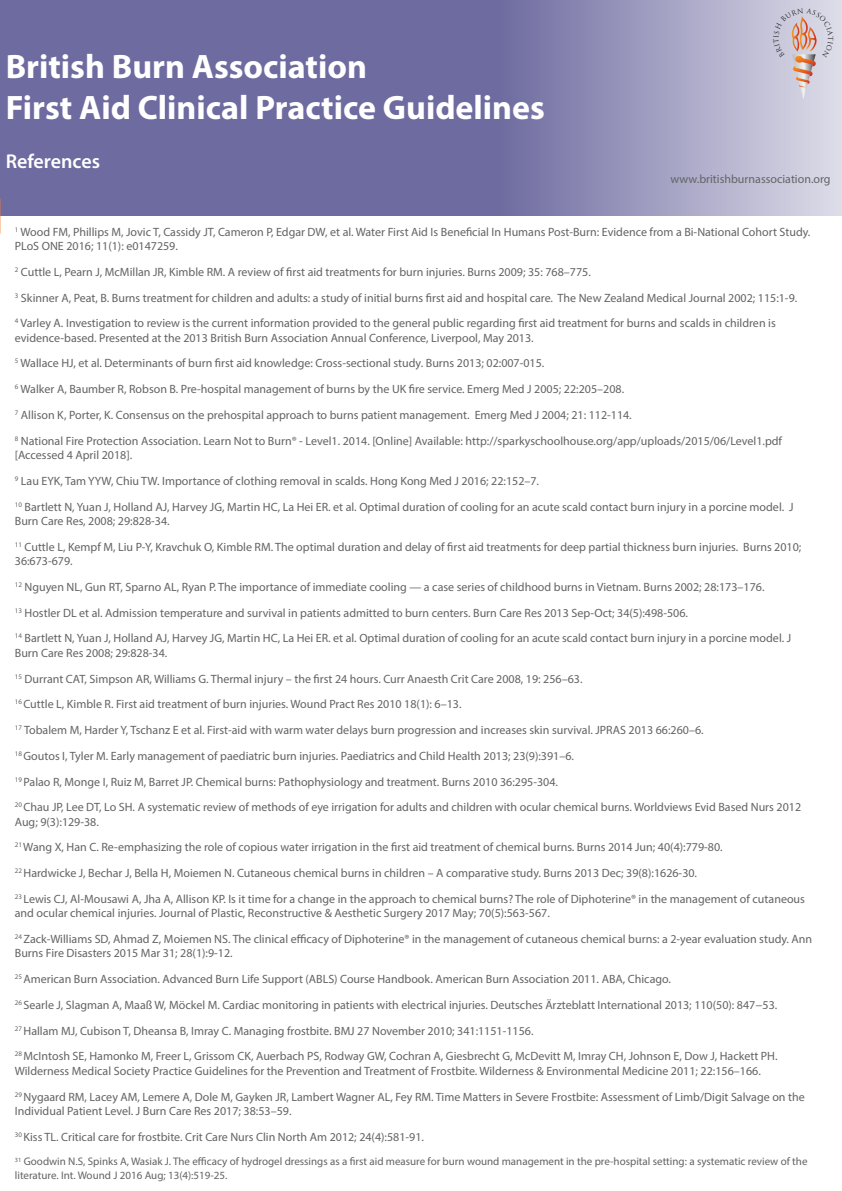
<style>
.page{position:relative;width:842px;height:1191px;background:#fff}
.page>*{position:absolute;margin:0;border:0;box-sizing:border-box;transform-origin:0 0}
.t1{font:700 34px "Myriad Pro";color:#fff}
.t2{font:600 20px "Myriad Pro";color:#fff}
.t3{font:12px/14.4px "Myriad Pro";color:#636366}
.t4{font:11px/13.2px "Myriad Pro";color:#636366}
</style>
<div class="page">
<svg style="left:1px;top:0;width:841px;height:215px;background:#827fad"></svg>
<hr style="left:0;top:0;width:1px;height:198px;background:#6e6ba0">
<hr style="left:0;top:198px;width:1px;height:35px;background:#f07e30">
<img style="left:790px;top:7px;width:27px;height:1px">
<svg style="left:773px;top:8px;width:60px;height:91px;background:#d2c6cd"></svg>
<p class="t1" style="left:6px;top:45px;width:363px">British Burn Association</p>
<p class="t1" style="left:6px;top:85px;width:541px">First Aid Clinical Practice Guidelines</p>
<p class="t2" style="left:6px;top:149px;width:96px">References</p>
<p class="t3" style="left:670px;top:171px;width:162px">www.britishburnassociation.org</p>
<p class="t3" style="left:15px;top:224px;width:797px"><sup>1</sup> Wood FM, Phillips M, Jovic T, Cassidy JT, Cameron P, Edgar DW, et al. Water First Aid Is Beneficial In Humans Post-Burn: Evidence from a Bi-National Cohort Study.<br>PLoS ONE 2016; 11(1): e0147259.</p>
<p class="t3" style="left:15px;top:264px;width:578px"><sup>2</sup> Cuttle L, Pearn J, McMillan JR, Kimble RM. A review of first aid treatments for burn injuries. Burns 2009; 35: 768–775.</p>
<p class="t3" style="left:15px;top:290px;width:784px"><sup>3</sup> Skinner A, Peat, B. Burns treatment for children and adults: a study of initial burns first aid and hospital care. The New Zealand Medical Journal 2002; 115:1-9.</p>
<p class="t3" style="left:15px;top:316px;width:762px"><sup>4</sup> Varley A. Investigation to review is the current information provided to the general public regarding first aid treatment for burns and scalds in children is evidence-based. Presented at the 2013 British Burn Association Annual Conference, Liverpool, May 2013.</p>
<p class="t3" style="left:15px;top:356px;width:531px"><sup>5</sup> Wallace HJ, et al. Determinants of burn first aid knowledge: Cross-sectional study. Burns 2013; 02:007-015.</p>
<p class="t3" style="left:15px;top:382px;width:611px"><sup>6</sup> Walker A, Baumber R, Robson B. Pre-hospital management of burns by the UK fire service. Emerg Med J 2005; 22:205–208.</p>
<p class="t3" style="left:15px;top:407px;width:618px"><sup>7</sup> Allison K, Porter, K. Consensus on the prehospital approach to burns patient management. Emerg Med J 2004; 21: 112-114.</p>
<p class="t3" style="left:15px;top:433px;width:769px"><sup>8</sup> National Fire Protection Association. Learn Not to Burn® - Level1. 2014. [Online] Available: http://sparkyschoolhouse.org/app/uploads/2015/06/Level1.pdf [Accessed 4 April 2018].</p>
<p class="t3" style="left:15px;top:473px;width:526px"><sup>9</sup> Lau EYK, Tam YYW, Chiu TW. Importance of clothing removal in scalds. Hong Kong Med J 2016; 22:152–7.</p>
<p class="t3" style="left:15px;top:499px;width:780px"><sup>10</sup> Bartlett N, Yuan J, Holland AJ, Harvey JG, Martin HC, La Hei ER. et al. Optimal duration of cooling for an acute scald contact burn injury in a porcine model. J<br>Burn Care Res, 2008; 29:828-34.</p>
<p class="t3" style="left:15px;top:539px;width:788px"><sup>11</sup> Cuttle L, Kempf M, Liu P-Y, Kravchuk O, Kimble RM. The optimal duration and delay of first aid treatments for deep partial thickness burn injuries. Burns 2010;<br>36:673-679.</p>
<p class="t3" style="left:15px;top:579px;width:751px"><sup>12</sup> Nguyen NL, Gun RT, Sparno AL, Ryan P. The importance of immediate cooling — a case series of childhood burns in Vietnam. Burns 2002; 28:173–176.</p>
<p class="t3" style="left:15px;top:605px;width:675px"><sup>13</sup> Hostler DL et al. Admission temperature and survival in patients admitted to burn centers. Burn Care Res 2013 Sep-Oct; 34(5):498-506.</p>
<p class="t3" style="left:15px;top:631px;width:778px"><sup>14</sup> Bartlett N, Yuan J, Holland AJ, Harvey JG, Martin HC, La Hei ER. et al. Optimal duration of cooling for an acute scald contact burn injury in a porcine model. J<br>Burn Care Res 2008; 29:828-34.</p>
<p class="t3" style="left:15px;top:671px;width:569px"><sup>15</sup> Durrant CAT, Simpson AR, Williams G. Thermal injury – the first 24 hours. Curr Anaesth Crit Care 2008, 19: 256–63.</p>
<p class="t3" style="left:15px;top:697px;width:448px"><sup>16</sup> Cuttle L, Kimble R. First aid treatment of burn injuries. Wound Pract Res 2010 18(1): 6–13.</p>
<p class="t3" style="left:15px;top:722px;width:690px"><sup>17</sup> Tobalem M, Harder Y, Tschanz E et al. First-aid with warm water delays burn progression and increases skin survival. JPRAS 2013 66:260–6.</p>
<p class="t3" style="left:15px;top:748px;width:561px"><sup>18</sup> Goutos I, Tyler M. Early management of paediatric burn injuries. Paediatrics and Child Health 2013; 23(9):391–6.</p>
<p class="t3" style="left:15px;top:774px;width:545px"><sup>19</sup> Palao R, Monge I, Ruiz M, Barret JP. Chemical burns: Pathophysiology and treatment. Burns 2010 36:295-304.</p>
<p class="t3" style="left:15px;top:800px;width:788px"><sup>20</sup> Chau JP, Lee DT, Lo SH. A systematic review of methods of eye irrigation for adults and children with ocular chemical burns. Worldviews Evid Based Nurs 2012<br>Aug; 9(3):129-38.</p>
<p class="t3" style="left:15px;top:840px;width:709px"><sup>21</sup> Wang X, Han C. Re-emphasizing the role of copious water irrigation in the first aid treatment of chemical burns. Burns 2014 Jun; 40(4):779-80.</p>
<p class="t3" style="left:15px;top:865px;width:684px"><sup>22</sup> Hardwicke J, Bechar J, Bella H, Moiemen N. Cutaneous chemical burns in children – A comparative study. Burns 2013 Dec; 39(8):1626-30.</p>
<p class="t3" style="left:15px;top:891px;width:792px"><sup>23</sup> Lewis CJ, Al-Mousawi A, Jha A, Allison KP. Is it time for a change in the approach to chemical burns? The role of Diphoterine® in the management of cutaneous and ocular chemical injuries. Journal of Plastic, Reconstructive &amp; Aesthetic Surgery 2017 May; 70(5):563-567.</p>
<p class="t3" style="left:15px;top:931px;width:799px"><sup>24</sup> Zack-Williams SD, Ahmad Z, Moiemen NS. The clinical efficacy of Diphoterine® in the management of cutaneous chemical burns: a 2-year evaluation study. Ann<br>Burns Fire Disasters 2015 Mar 31; 28(1):9-12.</p>
<p class="t3" style="left:15px;top:971px;width:658px"><sup>25</sup> American Burn Association. Advanced Burn Life Support (ABLS) Course Handbook. American Burn Association 2011. ABA, Chicago.</p>
<p class="t3" style="left:15px;top:997px;width:764px"><sup>26</sup> Searle J, Slagman A, Maaß W, Möckel M. Cardiac monitoring in patients with electrical injuries. Deutsches Ärzteblatt International 2013; 110(50): 847−53.</p>
<p class="t3" style="left:15px;top:1023px;width:520px"><sup>27</sup> Hallam MJ, Cubison T, Dheansa B, Imray C. Managing frostbite. BMJ 27 November 2010; 341:1151-1156.</p>
<p class="t3" style="left:15px;top:1049px;width:764px"><sup>28</sup> McIntosh SE, Hamonko M, Freer L, Grissom CK, Auerbach PS, Rodway GW, Cochran A, Giesbrecht G, McDevitt M, Imray CH, Johnson E, Dow J, Hackett PH.<br>Wilderness Medical Society Practice Guidelines for the Prevention and Treatment of Frostbite. Wilderness &amp; Environmental Medicine 2011; 22:156–166.</p>
<p class="t3" style="left:15px;top:1089px;width:791px"><sup>29</sup> Nygaard RM, Lacey AM, Lemere A, Dole M, Gayken JR, Lambert Wagner AL, Fey RM. Time Matters in Severe Frostbite: Assessment of Limb/Digit Salvage on the<br>Individual Patient Level. J Burn Care Res 2017; 38:53–59.</p>
<p class="t3" style="left:15px;top:1129px;width:411px"><sup>30</sup> Kiss TL. Critical care for frostbite. Crit Care Nurs Clin North Am 2012; 24(4):581-91.</p>
<p class="t4" style="left:15px;top:1154px;width:794px"><sup>31</sup> Goodwin N.S, Spinks A, Wasiak J. The efficacy of hydrogel dressings as a first aid measure for burn wound management in the pre-hospital setting: a systematic review of the literature. Int. Wound J 2016 Aug; 13(4):519-25.</p>
</div>
